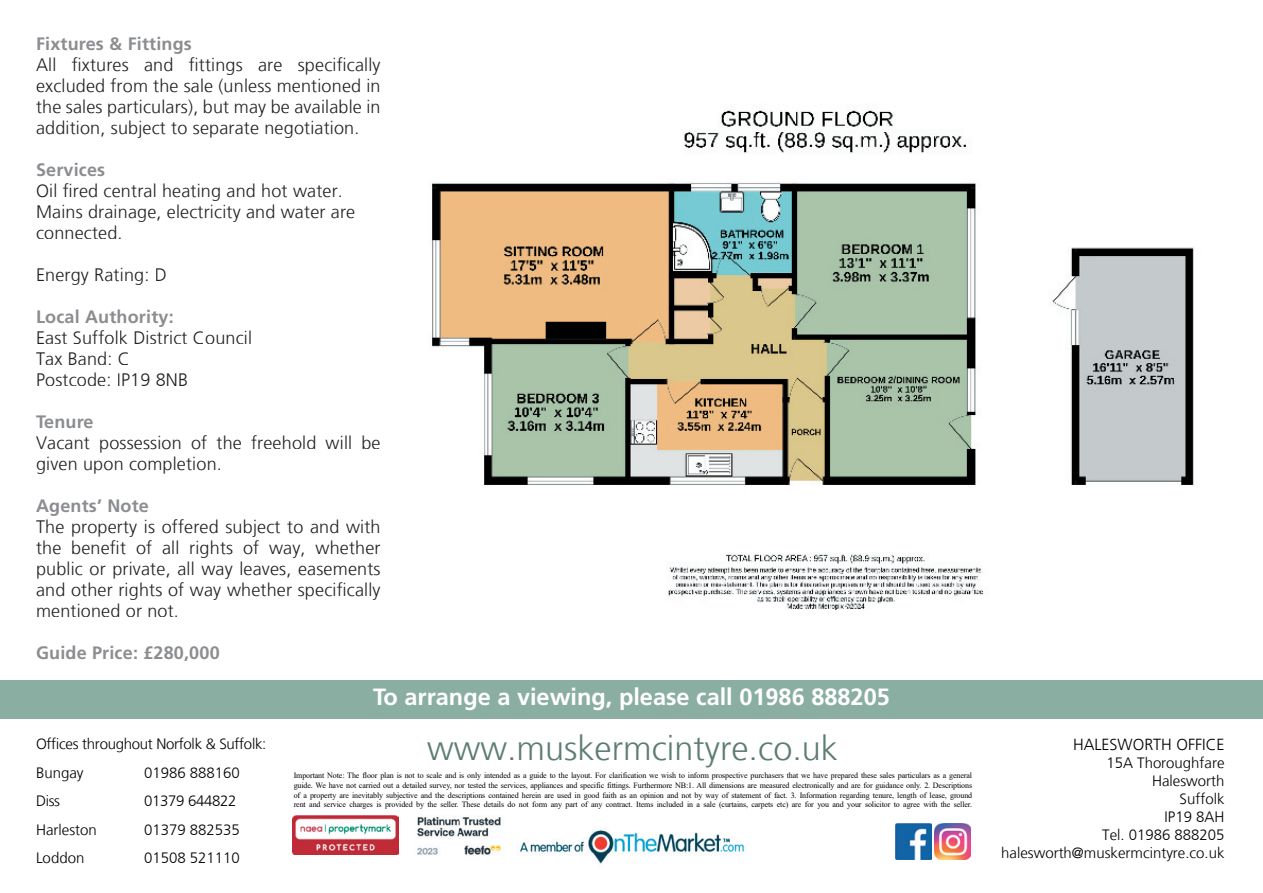
<style>
.page{position:relative;width:1263px;height:893px;background:#fff}
.page>*{position:absolute;margin:0;border:0;box-sizing:border-box;transform-origin:0 0}
.t1{font:300 34.2px "Frutiger LT";color:#5d7d73}
.t2{font:700 23.55px "Frutiger LT Std";color:#fff}
.t3{font:300 18px/21px "Frutiger LT";letter-spacing:.01em;color:#231f20}
.t4{font:700 18px "Frutiger LT Std";letter-spacing:.01em;color:#8b8d90}
.t5{font:300 16.05px "Frutiger LT";color:#000}
.t6{font:300 15px/18px "Frutiger LT";color:#000;text-align:right}
.t7{font:300 15px/28.5px "Frutiger LT";letter-spacing:-.02em;color:#000}
.t8{font:7.95px/9.6px "Times New Roman";letter-spacing:-.015em;color:#000;text-align:justify}
</style>
<div class="page">
<img style="left:431px;top:109px;width:763px;height:500px">
<div style="left:0;top:680px;width:1263px;height:39px;background:#8baea3"></div>
<img style="left:520px;top:830px;width:225px;height:34px">
<img style="left:935px;top:824px;width:36px;height:35px">
<img style="left:895px;top:824px;width:37px;height:36px">
<img style="left:417px;top:816px;width:84px;height:39px">
<img style="left:293px;top:816px;width:106px;height:38px">
<h3 class="t4" style="left:36px;top:33px;width:157px">Fixtures &amp; Fittings</h3>
<h3 class="t3" style="left:36px;top:54px;width:346px;text-align:justify">All fixtures and fittings are specifically excluded from the sale (unless mentioned in the sales particulars), but may be available in addition, subject to separate negotiation.</h3>
<h3 class="t4" style="left:36px;top:159px;width:71px">Services</h3>
<h3 class="t3" style="left:36px;top:180px;width:321px">Oil fired central heating and hot water.<br>Mains drainage, electricity and water are connected.</h3>
<h3 class="t3" style="left:36px;top:264px;width:132px">Energy Rating: D</h3>
<h3 class="t4" style="left:36px;top:306px;width:139px">Local Authority:</h3>
<h3 class="t3" style="left:36px;top:327px;width:218px">East Suffolk District Council<br>Tax Band: C<br>Postcode: IP19 8NB</h3>
<h3 class="t4" style="left:36px;top:411px;width:59px">Tenure</h3>
<h3 class="t3" style="left:36px;top:432px;width:346px">Vacant possession of the freehold will be given upon completion.</h3>
<h3 class="t4" style="left:36px;top:495px;width:114px">Agents’ Note</h3>
<h3 class="t3" style="left:36px;top:516px;width:346px;text-align:justify">The property is offered subject to and with the benefit of all rights of way, whether public or private, all way leaves, easements and other rights of way whether specifically mentioned or not.</h3>
<h3 class="t4" style="left:36px;top:642px;width:185px">Guide Price: £280,000</h3>
<h3 class="t7" style="left:36px;top:730px;width:232px">Offices throughout Norfolk &amp; Suffolk:<br>Bungay</h3>
<h3 class="t6" style="left:144px;top:764px;width:97px">01986 888160</h3>
<h3 class="t6" style="left:36px;top:792px;width:26px">Diss</h3>
<h3 class="t7" style="left:144px;top:787px;width:94px">01379 644822</h3>
<h3 class="t6" style="left:36px;top:821px;width:62px">Harleston</h3>
<h3 class="t6" style="left:144px;top:821px;width:97px">01379 882535</h3>
<h3 class="t6" style="left:36px;top:849px;width:50px">Loddon</h3>
<h3 class="t6" style="left:144px;top:849px;width:97px">01508 521110</h3>
<h2 class="t2" style="left:373px;top:683px;width:518px">To arrange a viewing, please call 01986 888205</h2>
<h1 class="t1" style="left:427px;top:729px;width:412px">www.muskermcintyre.co.uk</h1>
<p class="t8" style="left:294px;top:771px;width:680px">Important Note: The floor plan is not to scale and is only intended as a guide to the layout. For clarification we wish to inform prospective purchasers that we have prepared these sales particulars as a general guide. We have not carried out a detailed survey, nor tested the services, appliances and specific fittings. Furthermore NB:1. All dimensions are measured electronically and are for guidance only. 2. Descriptions of a property are inevitably subjective and the descriptions contained herein are used in good faith as an opinion and not by way of statement of fact. 3. Information regarding tenure, length of lease, ground rent and service charges is provided by the seller. These details do not form any part of any contract. Items included in a sale (curtains, carpets etc) are for you and your solicitor to agree with the seller.</p>
<h3 class="t5" style="left:1073px;top:735px;width:153px">HALESWORTH OFFICE</h3>
<h3 class="t6" style="left:1001px;top:754px;width:225px">15A Thoroughfare<br>Halesworth<br>Suffolk<br>IP19 8AH<br>Tel. 01986 888205 halesworth@muskermcintyre.co.uk</h3>
</div>
